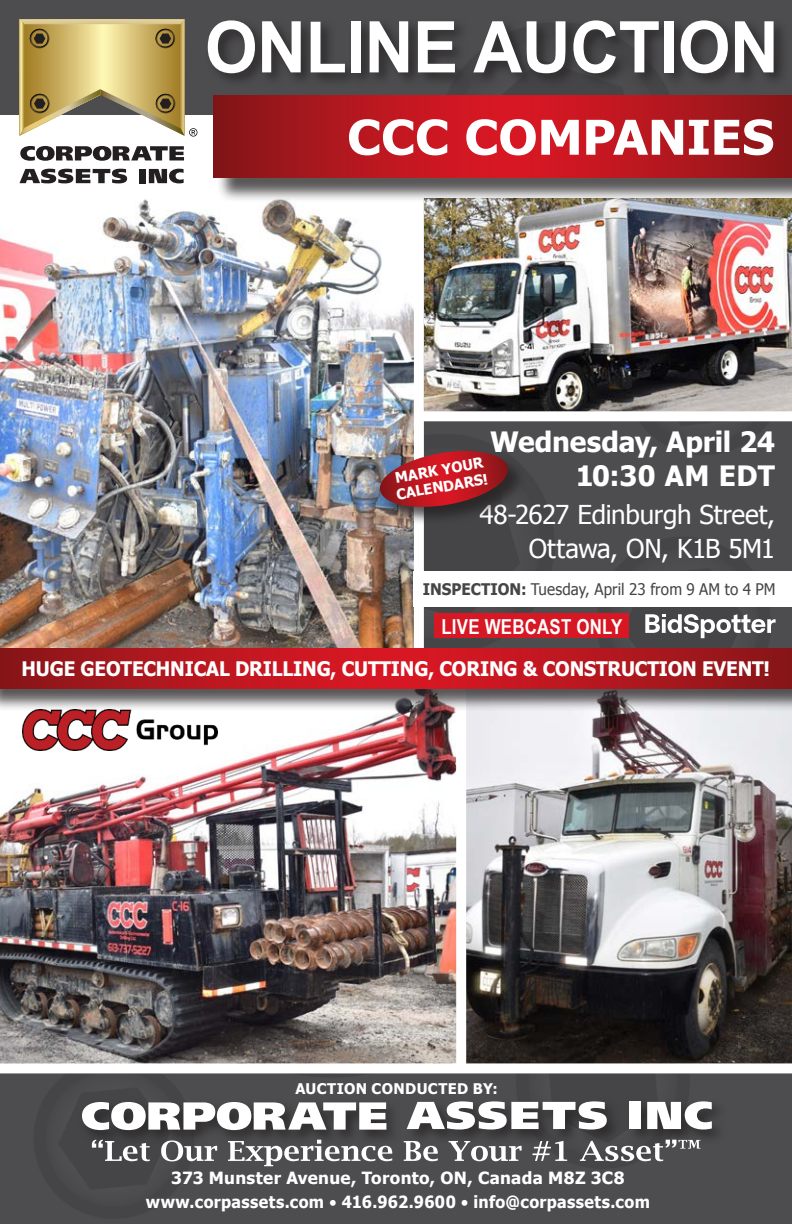
<style>
.page{position:relative;width:792px;height:1224px;background:#4d4d4f}
.page>*{position:absolute;margin:0;border:0;box-sizing:border-box;transform-origin:0 0}
.t1{font:700 71.4px "Arial";letter-spacing:-.01em;color:#fff;scale:.95 1}
.t2{font:700 48px "Tahoma";color:#fff;scale:1.05 1}
.t3{font:700 28px "Tahoma";letter-spacing:-.005em;color:#fff}
.t4{font:26px/34px "Tahoma";letter-spacing:-.015em;color:#fff;text-align:right}
.t5{font:700 20.6px "Arial Narrow";letter-spacing:.01em;color:#fff}
.t6{font:700 20px "Tahoma";letter-spacing:-.01em;color:#fff;scale:.95 1}
.t7{font:700 16.8px "Tahoma";letter-spacing:.02em;color:#fff;scale:.95 1}
.t8{font:700 16.8px "Tahoma";letter-spacing:.02em;color:#fff}
.t9{font:16px "Tahoma";letter-spacing:.01em;color:#454547;scale:.95 1}
.t10{font:700 14.6px "Tahoma";letter-spacing:.025em;color:#fff}
.s1{font-weight:700}
.s2{font-size:12.6px}
</style>
<div class="page">
<img style="left:425px;top:203px;width:367px;height:208px">
<img style="left:466px;top:711px;width:326px;height:352px">
<img style="left:0;top:711px;width:456px;height:352px">
<img style="left:0;top:197px;width:414px;height:451px">
<div style="left:79px;top:1098px;width:649px;height:48px;background:#231f20;opacity:.75"></div>
<svg style="left:82px;top:1102px;width:304px;height:28px"></svg>
<svg style="left:407px;top:1101px;width:200px;height:29px"></svg>
<div style="left:629px;top:1102px;width:12px;height:27px;background:#fff"></div>
<svg style="left:647px;top:1101px;width:65px;height:29px"></svg>
<svg style="left:92px;top:1140px;width:58px;height:21px"></svg>
<svg style="left:161px;top:1140px;width:56px;height:21px"></svg>
<svg style="left:228px;top:1140px;width:164px;height:26px"></svg>
<svg style="left:404px;top:1141px;width:34px;height:20px"></svg>
<svg style="left:449px;top:1141px;width:73px;height:20px"></svg>
<svg style="left:532px;top:1141px;width:35px;height:20px"></svg>
<svg style="left:580px;top:1140px;width:121px;height:21px"></svg>
<div style="left:0;top:115px;width:792px;height:82px;background:#fff"></div>
<div style="left:0;top:1063px;width:792px;height:10px;background:#fff"></div>
<div style="left:414px;top:172px;width:10px;height:504px;background:#fff"></div>
<div style="left:456px;top:648px;width:10px;height:420px;background:#fff"></div>
<svg style="left:20px;top:146px;width:164px;height:15px"></svg>
<svg style="left:20px;top:169px;width:107px;height:14px"></svg>
<div style="left:139px;top:169px;width:7px;height:14px;background:#231f20"></div>
<svg style="left:149px;top:169px;width:35px;height:14px"></svg>
<svg style="left:19px;top:19px;width:178px;height:118px;background:#c1af79"></svg>
<div style="left:414px;top:571px;width:378px;height:35px;background:#fff"></div>
<div style="left:216px;top:98px;width:576px;height:105px;background:#231f20;opacity:.75"></div>
<svg style="left:213px;top:95px;width:579px;height:82px;background:#b4171e"></svg>
<div style="left:417px;top:411px;width:375px;height:10px;background:#fff"></div>
<div style="left:379px;top:450px;width:148px;height:76px;background:#231f20;opacity:.75"></div>
<img style="left:378px;top:451px;width:132px;height:60px">
<div style="left:204px;top:17px;width:586px;height:72px;background:#231f20;opacity:.75"></div>
<div style="left:434px;top:614px;width:195px;height:24px;background:#d71723"></div>
<svg style="left:645px;top:614px;width:131px;height:24px"></svg>
<div style="left:19px;top:706px;width:201px;height:57px;background:#fff"></div>
<img style="left:22px;top:711px;width:196px;height:39px">
<div style="left:0;top:650px;width:792px;height:61px;background:#231f20;opacity:.75"></div>
<svg style="left:0;top:648px;width:792px;height:40px;background:#b4171e"></svg>
<p class="t1" style="left:205px;top:0;width:606px">ONLINE AUCTION</p>
<p class="t2" style="left:347px;top:104px;width:408px">CCC COMPANIES</p>
<p class="t3" style="left:490px;top:422px;width:286px">Wednesday, April 24</p>
<p class="t3" style="left:576px;top:456px;width:201px">10:30 AM EDT</p>
<p class="t4" style="left:479px;top:496px;width:297px">48-2627 Edinburgh Street,<br>Ottawa, ON, K1B 5M1</p>
<p class="t10" style="left:394px;top:468px;width:91px;rotate:-10deg">MARK YOUR</p>
<p class="t10" style="left:395px;top:485px;width:94px;rotate:-10deg">CALENDARS!</p>
<p class="t9" style="left:423px;top:578px;width:373px"><span class="s1">INSPECTION:</span> Tuesday, April 23 from 9 AM to 4 PM</p>
<p class="t5" style="left:441px;top:611px;width:183px">LIVE WEBCAST ONLY</p>
<p class="t6" style="left:22px;top:654px;width:789px">HUGE GEOTECHNICAL DRILLING, CUTTING, CORING &amp; CONSTRUCTION EVENT!</p>
<p class="t10" style="left:295px;top:1079px;width:204px">AUCTION CONDUCTED BY:</p>
<p class="t8" style="left:171px;top:1166px;width:455px">373 Munster Avenue, Toronto, ON, Canada M8Z 3C8</p>
<p class="t7" style="left:146px;top:1190px;width:532px">www.corpassets.com <span class="s2">•</span> 416.962.9600 <span class="s2">•</span> info@corpassets.com</p>
</div>
